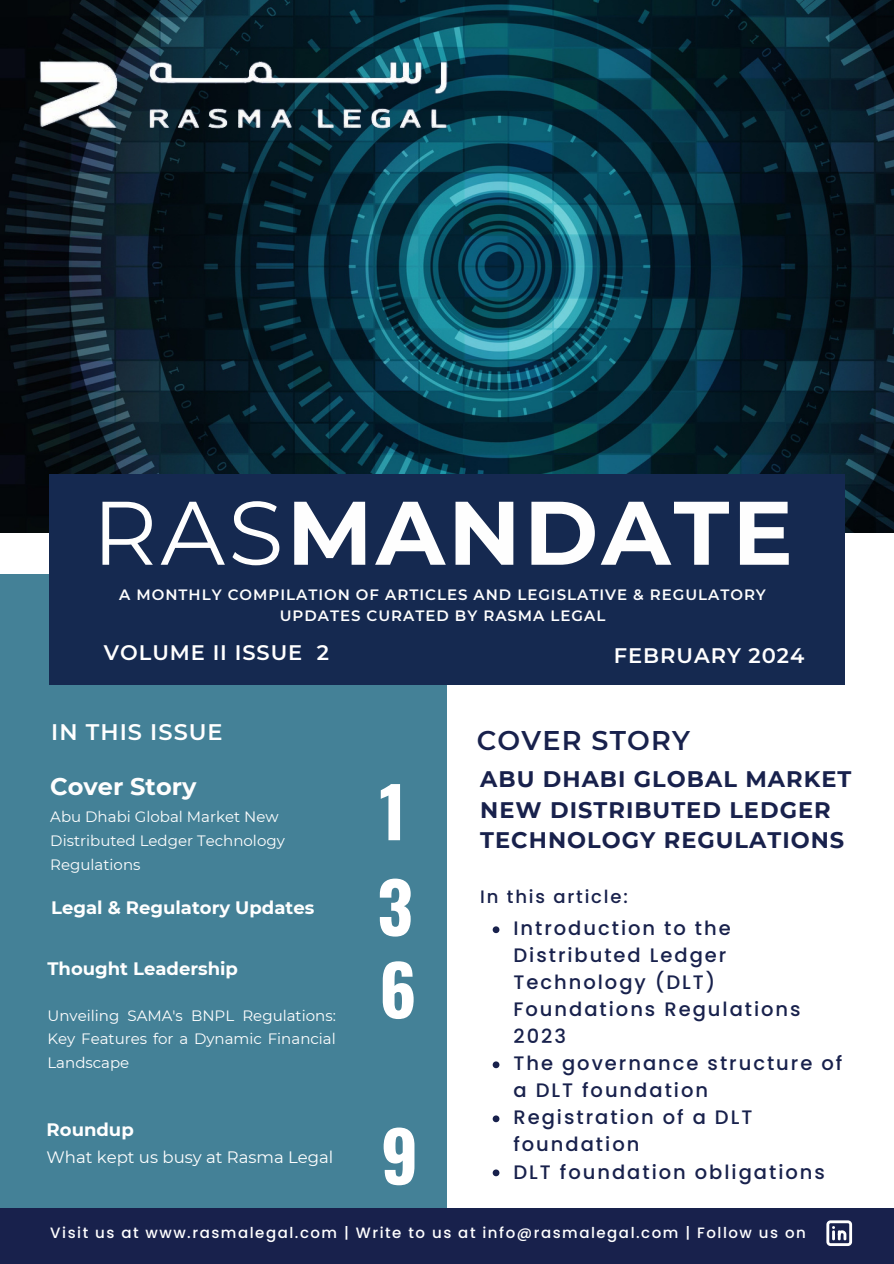
<style>
.page{position:relative;width:894px;height:1264px;background:#fff}
.page>*{position:absolute;margin:0;border:0;box-sizing:border-box;transform-origin:0 0}
.t1{font:700 90px "Montserrat";letter-spacing:.035em;color:#fefefe}
.t2{font:700 69.3px "Oswald";color:#fff}
.t3{font:600 27px "Montserrat";letter-spacing:.045em;color:#18214c}
.t4{font:700 24px "Montserrat";color:#fefefe}
.t5{font:700 22.5px/30.3px "Montserrat";letter-spacing:.045em;color:#18214c}
.t6{font:600 22.5px "Montserrat";letter-spacing:.045em;color:#fff}
.t7{font:600 21px "Montserrat";letter-spacing:.045em;color:#fff}
.t8{font:500 19.5px/27px "Poppins";letter-spacing:.1em;color:#18214c}
.t9{font:700 18px "Montserrat";color:#fff}
.t10{font:500 18px "Poppins";letter-spacing:.1em;color:#18214c}
.t11{font:16.5px "Montserrat";color:#fff}
.t12{font:600 15px/20.2px "Montserrat";letter-spacing:.065em;color:#fefefe;text-align:center}
.t13{font:15px/23.7px "Montserrat";color:#fff;text-align:justify}
.t14{font:500 15px "Poppins";letter-spacing:.1em;color:#fff}
.t15{font:15px/23.7px "Montserrat";color:#fefefe}
.s1{font-weight:400}
</style>
<div class="page">
<div style="left:0;top:574px;width:446px;height:689px;background:#448197"></div>
<img style="left:0;top:0;width:893px;height:532px">
<div style="left:49px;top:474px;width:795px;height:210px;background:#152950"></div>
<div style="left:0;top:1207px;width:893px;height:56px;background:#18214c"></div>
<svg style="left:826px;top:1220px;width:25px;height:25px"></svg>
<img style="left:0;top:0;width:500px;height:383px">
<svg style="left:492px;top:926px;width:7px;height:7px"></svg>
<svg style="left:492px;top:1061px;width:7px;height:7px"></svg>
<svg style="left:492px;top:1115px;width:7px;height:7px"></svg>
<svg style="left:492px;top:1169px;width:7px;height:7px"></svg>
<h6 class="t1" style="left:92px;top:477px;width:702px"><span class="s1">RAS</span>MANDATE</h6>
<h1 class="t12" style="left:119px;top:585px;width:648px">A MONTHLY COMPILATION OF ARTICLES AND LEGISLATIVE &amp; REGULATORY<br>UPDATES CURATED BY RASMA LEGAL</h1>
<h3 class="t7" style="left:104px;top:639px;width:226px">VOLUME II ISSUE 2</h3>
<h3 class="t7" style="left:613px;top:643px;width:192px">FEBRUARY 2024</h3>
<p class="t6" style="left:51px;top:718px;width:173px">IN THIS ISSUE</p>
<h4 class="t3" style="left:476px;top:724px;width:215px">COVER STORY</h4>
<h3 class="t4" style="left:50px;top:772px;width:148px">Cover Story</h3>
<p class="t15" style="left:50px;top:805px;width:236px">Abu Dhabi Global Market New<br>Distributed Ledger Technology<br>Regulations</p>
<h4 class="t9" style="left:51px;top:896px;width:264px">Legal &amp; Regulatory Updates</h4>
<p class="t9" style="left:47px;top:957px;width:192px">Thought Leadership</p>
<p class="t13" style="left:47px;top:1003px;width:290px">Unveiling SAMA's BNPL Regulations:<br>Key Features for a Dynamic Financial Landscape</p>
<p class="t9" style="left:47px;top:1118px;width:89px">Roundup</p>
<p class="t11" style="left:47px;top:1146px;width:288px">What kept us busy at Rasma Legal</p>
<p class="t2" style="left:379px;top:757px;width:28px">1</p>
<h2 class="t2" style="left:377px;top:852px;width:37px">3</h2>
<h3 class="t2" style="left:379px;top:935px;width:39px">6</h3>
<p class="t2" style="left:381px;top:1101px;width:39px">9</p>
<p class="t5" style="left:480px;top:764px;width:372px">ABU DHABI GLOBAL MARKET<br>NEW DISTRIBUTED LEDGER<br>TECHNOLOGY REGULATIONS</p>
<p class="t10" style="left:480px;top:884px;width:149px">In this article:</p>
<p class="t8" style="left:513px;top:915px;width:288px">Introduction to the<br>Distributed Ledger<br>Technology (DLT)<br>Foundations Regulations<br>2023</p>
<h4 class="t8" style="left:513px;top:1050px;width:330px">The governance structure of a DLT foundation</h4>
<p class="t8" style="left:513px;top:1104px;width:240px">Registration of a DLT foundation</p>
<p class="t8" style="left:513px;top:1158px;width:313px">DLT foundation obligations</p>
<p class="t14" style="left:50px;top:1221px;width:757px">Visit us at www.rasmalegal.com | Write to us at info@rasmalegal.com | Follow us on</p>
</div>
